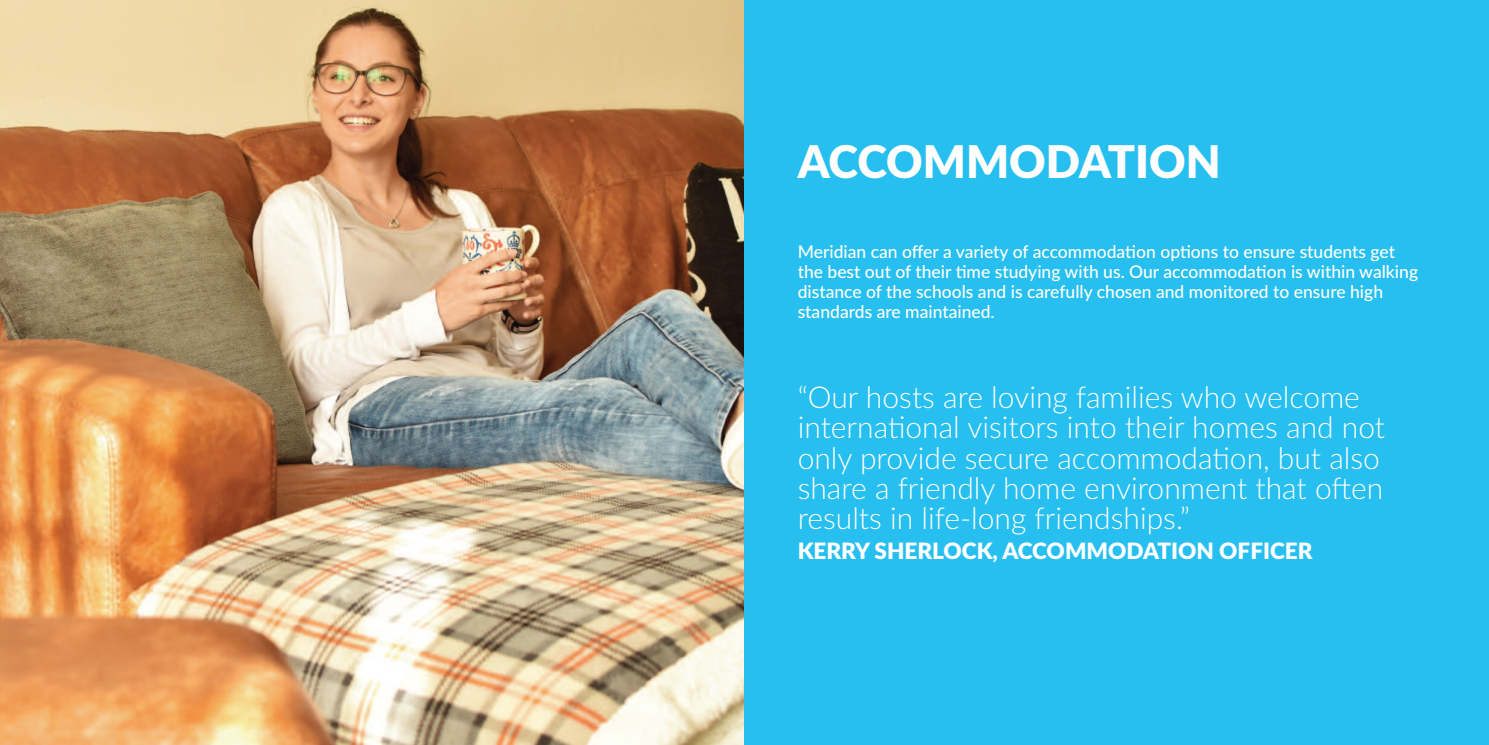
<style>
.page{position:relative;width:1489px;height:745px;background:#fff}
.page>*{position:absolute;margin:0;border:0;box-sizing:border-box;transform-origin:0 0}
.t1{font:900 45px "Lato";color:#fff}
.t2{font:300 30px/30px "Lato";color:#fff}
.t3{font:900 22.5px "Lato";color:#fff}
.t4{font:500 17.5px/20px "Lato";color:#fff}
</style>
<div class="page">
<img style="left:0;top:0;width:744px;height:744px">
<div style="left:744px;top:0;width:744px;height:744px;background:#26bff0"></div>
<h1 class="t1" style="left:797px;top:136px;width:425px">ACCOMMODATION</h1>
<p class="t4" style="left:797px;top:242px;width:622px">Meridian can offer a variety of accommodation options to ensure students get the best out of their time studying with us. Our accommodation is within walking distance of the schools and is carefully chosen and monitored to ensure high standards are maintained.</p>
<h2 class="t2" style="left:797px;top:383px;width:589px">“Our hosts are loving families who welcome international visitors into their homes and not only provide secure accommodation, but also share a friendly home environment that often results in life-long friendships.”</h2>
<p class="t3" style="left:797px;top:537px;width:516px">KERRY SHERLOCK, ACCOMMODATION OFFICER</p>
</div>
